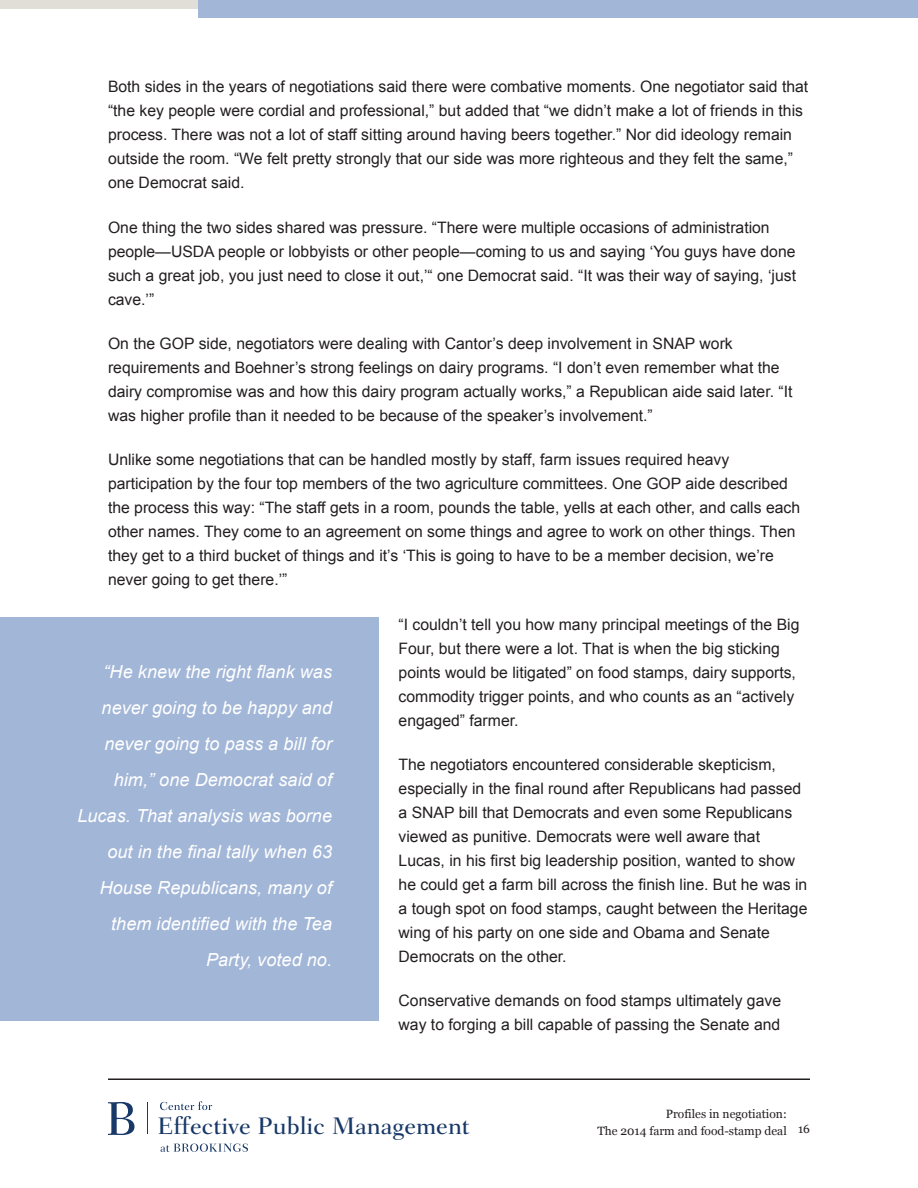
<style>
.page{position:relative;width:918px;height:1188px;background:#fff}
.page>*{position:absolute;margin:0;border:0;box-sizing:border-box;transform-origin:0 0}
.t1{font:500 24.3px "Fairfield LT Std";color:#183867}
.t2{font:italic 18px/36px "Arial";letter-spacing:.005em;color:#fff;text-align:right}
.t3{font:15.75px/24px "Arial";color:#231f20}
.t4{font:12px/16.5px "Georgia";color:#231f20;text-align:right}
</style>
<div class="page">
<hr style="left:108px;top:1078px;width:702px;height:2px;background:#231f20">
<div style="left:198px;top:0;width:720px;height:18px;background:#a2b6d7"></div>
<div style="left:0;top:0;width:198px;height:9px;background:#e0ded7"></div>
<svg style="left:160px;top:1101px;width:52px;height:9px"></svg>
<svg style="left:160px;top:1144px;width:88px;height:8px"></svg>
<hr style="left:147px;top:1102px;width:1px;height:31px;background:#183867">
<svg style="left:108px;top:1102px;width:27px;height:33px"></svg>
<div style="left:0;top:617px;width:378px;height:404px;background:#a2b6d7"></div>
<p class="t3" style="left:108px;top:75px;width:702px">Both sides in the years of negotiations said there were combative moments. One negotiator said that “the key people were cordial and professional,” but added that “we didn’t make a lot of friends in this process. There was not a lot of staff sitting around having beers together.” Nor did ideology remain outside the room. “We felt pretty strongly that our side was more righteous and they felt the same,” one Democrat said.</p>
<p class="t3" style="left:108px;top:215px;width:690px">One thing the two sides shared was pressure. “There were multiple occasions of administration people—USDA people or lobbyists or other people—coming to us and saying ‘You guys have done such a great job, you just need to close it out,’“ one Democrat said. “It was their way of saying, ‘just cave.’”</p>
<p class="t3" style="left:108px;top:332px;width:686px">On the GOP side, negotiators were dealing with Cantor’s deep involvement in SNAP work requirements and Boehner’s strong feelings on dairy programs. “I don’t even remember what the dairy compromise was and how this dairy program actually works,” a Republican aide said later. “It was higher profile than it needed to be because of the speaker’s involvement.”</p>
<p class="t3" style="left:108px;top:448px;width:694px">Unlike some negotiations that can be handled mostly by staff, farm issues required heavy participation by the four top members of the two agriculture committees. One GOP aide described the process this way: “The staff gets in a room, pounds the table, yells at each other, and calls each other names. They come to an agreement on some things and agree to work on other things. Then they get to a third bucket of things and it’s ‘This is going to have to be a member decision, we’re never going to get there.’”</p>
<p class="t3" style="left:399px;top:612px;width:402px">“I couldn’t tell you how many principal meetings of the Big Four, but there were a lot. That is when the big sticking points would be litigated” on food stamps, dairy supports, commodity trigger points, and who counts as an “actively engaged” farmer.</p>
<p class="t3" style="left:399px;top:752px;width:410px">The negotiators encountered considerable skepticism, especially in the final round after Republicans had passed a SNAP bill that Democrats and even some Republicans viewed as punitive. Democrats were well aware that Lucas, in his first big leadership position, wanted to show he could get a farm bill across the finish line. But he was in a tough spot on food stamps, caught between the Heritage wing of his party on one side and Obama and Senate Democrats on the other.</p>
<p class="t3" style="left:399px;top:989px;width:384px">Conservative demands on food stamps ultimately gave way to forging a bill capable of passing the Senate and</p>
<p class="t2" style="left:77px;top:654px;width:256px">“He knew the right flank was never going to be happy and never going to pass a bill for him,” one Democrat said of<br>Lucas. That analysis was borne out in the final tally when 63<br>House Republicans, many of them identified with the Tea<br>Party, voted no.</p>
<p class="t4" style="left:597px;top:1105px;width:191px">Profiles in negotiation:<br>The 2014 farm and food-stamp deal</p>
<h1 class="t1" style="left:158px;top:1111px;width:314px">Effective Public Management</h1>
<p class="t4" style="left:798px;top:1121px;width:13px">16</p>
</div>
